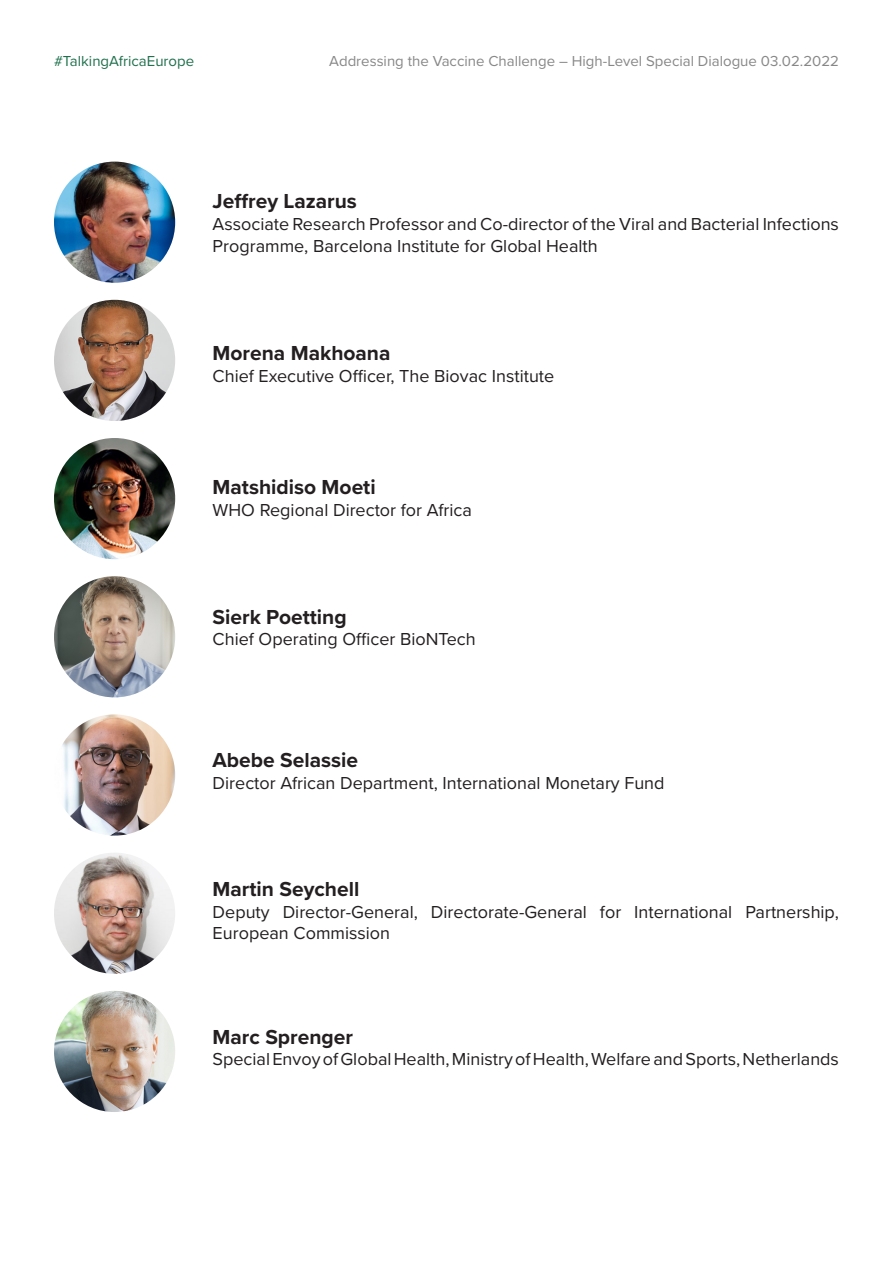
<style>
.page{position:relative;width:893px;height:1263px;background:#fff}
.page>*{position:absolute;margin:0;border:0;box-sizing:border-box;transform-origin:0 0}
.body{font:700 21px "Proxima Nova";color:#231f20}
.body-2{font:18px/21.6px "Proxima Nova";color:#231f20}
.t1{font:15px "Proxima Nova";color:#878787}
.t2{font:15px "Proxima Nova";color:#20704d}
</style>
<div class="page">
<img style="left:54px;top:162px;width:121px;height:121px;border-radius:61px">
<img style="left:54px;top:300px;width:121px;height:121px;border-radius:61px">
<img style="left:54px;top:438px;width:121px;height:121px;border-radius:61px">
<img style="left:54px;top:576px;width:121px;height:121px;border-radius:61px">
<img style="left:54px;top:714px;width:121px;height:122px;border-radius:61px">
<img style="left:54px;top:853px;width:121px;height:121px;border-radius:61px">
<img style="left:54px;top:991px;width:121px;height:121px;border-radius:61px">
<p class="t2" style="left:54px;top:50px;width:142px">#TalkingAfricaEurope</p>
<p class="t1" style="left:329px;top:50px;width:511px">Addressing the Vaccine Challenge – High-Level Special Dialogue 03.02.2022</p>
<p class="body" style="left:213px;top:186px;width:146px">Jeffrey Lazarus</p>
<p class="body-2" style="left:213px;top:212px;width:628px">Associate Research Professor and Co-director of the Viral and Bacterial Infections<br>Programme, Barcelona Institute for Global Health</p>
<p class="body" style="left:213px;top:337px;width:179px">Morena Makhoana</p>
<p class="body-2" style="left:213px;top:364px;width:343px">Chief Executive Officer, The Biovac Institute</p>
<p class="body" style="left:213px;top:471px;width:165px">Matshidiso Moeti</p>
<p class="body-2" style="left:213px;top:498px;width:261px">WHO Regional Director for Africa</p>
<p class="body" style="left:213px;top:601px;width:136px">Sierk Poetting</p>
<p class="body-2" style="left:213px;top:628px;width:265px">Chief Operating Officer BioNTech</p>
<p class="body" style="left:213px;top:744px;width:147px">Abebe Selassie</p>
<p class="body-2" style="left:213px;top:771px;width:453px">Director African Department, International Monetary Fund</p>
<p class="body" style="left:213px;top:873px;width:148px">Martin Seychell</p>
<p class="body-2" style="left:213px;top:900px;width:628px">Deputy Director-General, Directorate-General for International Partnership,<br>European Commission</p>
<p class="body" style="left:213px;top:1021px;width:142px">Marc Sprenger</p>
<p class="body-2" style="left:213px;top:1047px;width:628px">Special Envoy of Global Health, Ministry of Health, Welfare and Sports, Netherlands</p>
</div>
